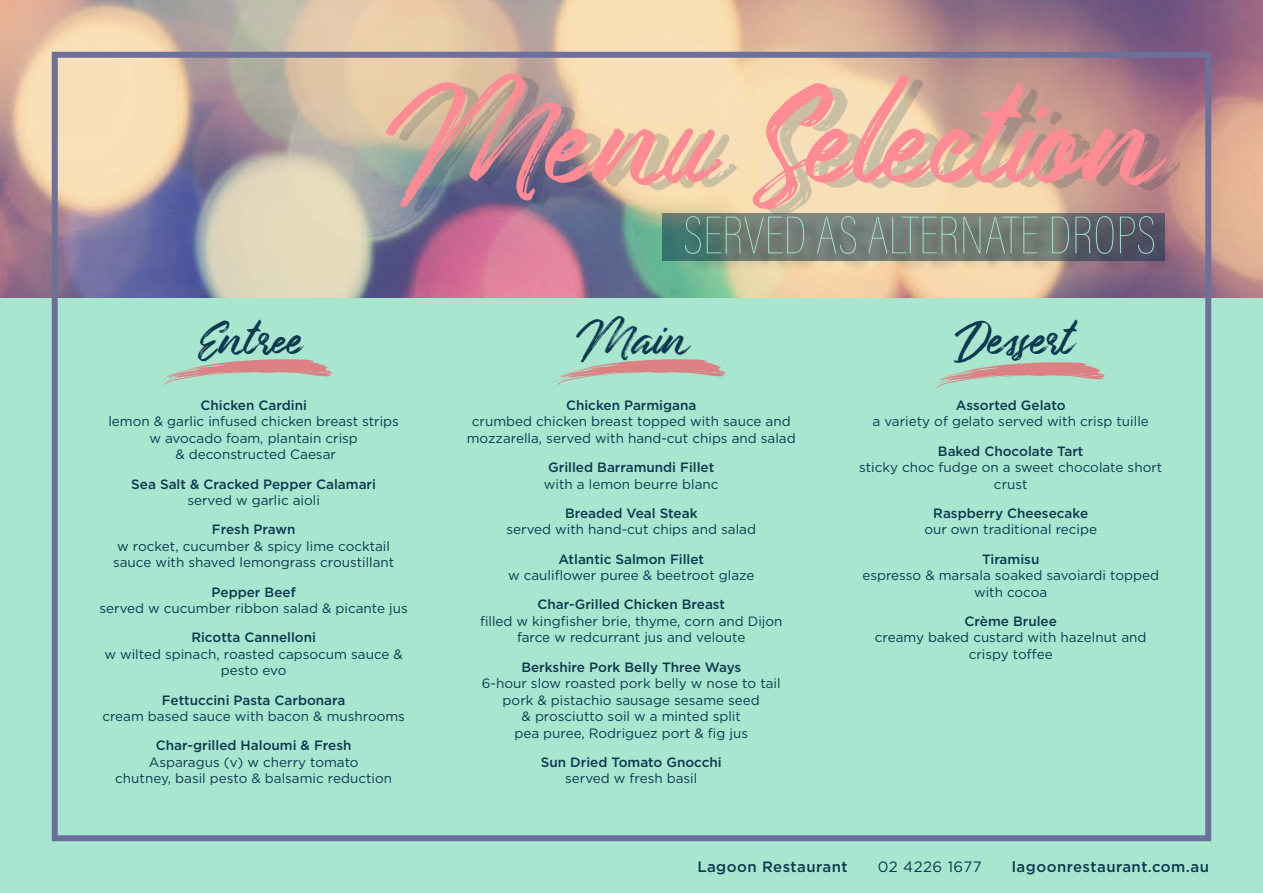
<style>
.page{position:relative;width:1263px;height:893px;background:#fff}
.page>*{position:absolute;margin:0;border:0;box-sizing:border-box;transform-origin:0 0}
.t1{font:108px "Underland";color:#ff8b94}
.t2{font:100 54px "Acumin Pro Cond";color:#a8e6cf}
.t3{font:37.5px "Underland";color:#0d3850}
.t4{font:500 15px "Gotham";letter-spacing:.03em;color:#0d3850}
.t5{font:15px "Gotham";letter-spacing:.03em;color:#0d3850}
.t6{font:13.5px/16.5px "Gotham";color:#0d3850;text-align:center}
.t7{font:500 13.5px "Gotham";color:#0d3850}
</style>
<div class="page">
<img style="left:0;top:0;width:1262px;height:299px">
<div style="left:0;top:299px;width:1262px;height:594px;background:#a8e6cf"></div>
<div style="left:52px;top:52px;width:1159px;height:789px;border:6px solid #6d7099"></div>
<div style="left:399px;top:77px;width:781px;height:138px;background:#0d3850;opacity:.2"></div>
<svg style="left:160px;top:359px;width:172px;height:26px"></svg>
<svg style="left:554px;top:359px;width:172px;height:26px"></svg>
<svg style="left:662px;top:213px;width:503px;height:47px;background:#647a75"></svg>
<svg style="left:933px;top:362px;width:172px;height:26px"></svg>
<div style="left:687px;top:218px;width:486px;height:55px;background:#000;opacity:.75"></div>
<h1 class="t1" style="left:386px;top:82px;width:770px">Menu Selection</h1>
<h2 class="t2" style="left:683px;top:202px;width:474px">SERVED AS ALTERNATE DROPS</h2>
<h3 class="t3" style="left:198px;top:319px;width:107px">Entree</h3>
<h3 class="t3" style="left:576px;top:319px;width:113px">Main</h3>
<h3 class="t3" style="left:954px;top:319px;width:119px">Dessert</h3>
<p class="t7" style="left:200px;top:396px;width:108px">Chicken Cardini</p>
<p class="t6" style="left:108px;top:413px;width:292px">lemon &amp; garlic infused chicken breast strips w avocado foam, plantain crisp<br>&amp; deconstructed Caesar</p>
<p class="t7" style="left:131px;top:475px;width:246px">Sea Salt &amp; Cracked Pepper Calamari</p>
<p class="t6" style="left:187px;top:492px;width:134px">served w garlic aioli</p>
<p class="t7" style="left:212px;top:521px;width:85px">Fresh Prawn</p>
<p class="t6" style="left:113px;top:537px;width:283px">w rocket, cucumber &amp; spicy lime cocktail sauce with shaved lemongrass croustillant</p>
<p class="t7" style="left:212px;top:583px;width:86px">Pepper Beef</p>
<p class="t6" style="left:100px;top:600px;width:310px">served w cucumber ribbon salad &amp; picante jus</p>
<p class="t7" style="left:191px;top:629px;width:126px">Ricotta Cannelloni</p>
<p class="t6" style="left:104px;top:645px;width:300px">w wilted spinach, roasted capsocum sauce &amp; pesto evo</p>
<p class="t7" style="left:162px;top:691px;width:185px">Fettuccini Pasta Carbonara</p>
<p class="t6" style="left:102px;top:708px;width:304px">cream based sauce with bacon &amp; mushrooms</p>
<p class="t7" style="left:156px;top:737px;width:197px">Char-grilled Haloumi &amp; Fresh</p>
<p class="t6" style="left:115px;top:753px;width:278px">Asparagus (v) w cherry tomato<br>chutney, basil pesto &amp; balsamic reduction</p>
<p class="t7" style="left:566px;top:396px;width:132px">Chicken Parmigana</p>
<p class="t6" style="left:467px;top:413px;width:330px">crumbed chicken breast topped with sauce and mozzarella, served with hand-cut chips and salad</p>
<p class="t7" style="left:548px;top:458px;width:168px">Grilled Barramundi Fillet</p>
<p class="t6" style="left:544px;top:475px;width:176px">with a lemon beurre blanc</p>
<p class="t7" style="left:565px;top:504px;width:134px">Breaded Veal Steak</p>
<p class="t6" style="left:506px;top:521px;width:251px">served with hand-cut chips and salad</p>
<p class="t7" style="left:558px;top:550px;width:147px">Atlantic Salmon Fillet</p>
<p class="t6" style="left:508px;top:567px;width:248px">w cauliflower puree &amp; beetroot glaze</p>
<p class="t7" style="left:537px;top:596px;width:189px">Char-Grilled Chicken Breast</p>
<p class="t6" style="left:480px;top:612px;width:304px">filled w kingfisher brie, thyme, corn and Dijon farce w redcurrant jus and veloute</p>
<p class="t7" style="left:521px;top:658px;width:221px">Berkshire Pork Belly Three Ways</p>
<p class="t6" style="left:482px;top:675px;width:300px">6-hour slow roasted pork belly w nose to tail pork &amp; pistachio sausage sesame seed<br>&amp; prosciutto soil w a minted split<br>pea puree, Rodriguez port &amp; fig jus</p>
<p class="t7" style="left:541px;top:753px;width:182px">Sun Dried Tomato Gnocchi</p>
<p class="t6" style="left:565px;top:770px;width:134px">served w fresh basil</p>
<p class="t7" style="left:956px;top:396px;width:111px">Assorted Gelato</p>
<p class="t6" style="left:872px;top:413px;width:278px">a variety of gelato served with crisp tuille</p>
<p class="t7" style="left:938px;top:442px;width:147px">Baked Chocolate Tart</p>
<p class="t6" style="left:859px;top:459px;width:305px">sticky choc fudge on a sweet chocolate short crust</p>
<p class="t7" style="left:933px;top:504px;width:156px">Raspberry Cheesecake</p>
<p class="t6" style="left:924px;top:521px;width:174px">our own traditional recipe</p>
<p class="t7" style="left:982px;top:550px;width:59px">Tiramisu</p>
<p class="t6" style="left:862px;top:567px;width:298px">espresso &amp; marsala soaked savoiardi topped with cocoa</p>
<p class="t7" style="left:964px;top:612px;width:94px">Crème Brulee</p>
<p class="t6" style="left:875px;top:629px;width:273px">creamy baked custard with hazelnut and crispy toffee</p>
<p class="t4" style="left:697px;top:857px;width:152px">Lagoon Restaurant</p>
<p class="t5" style="left:878px;top:857px;width:105px">02 4226 1677</p>
<p class="t4" style="left:1012px;top:857px;width:199px">lagoonrestaurant.com.au</p>
</div>
